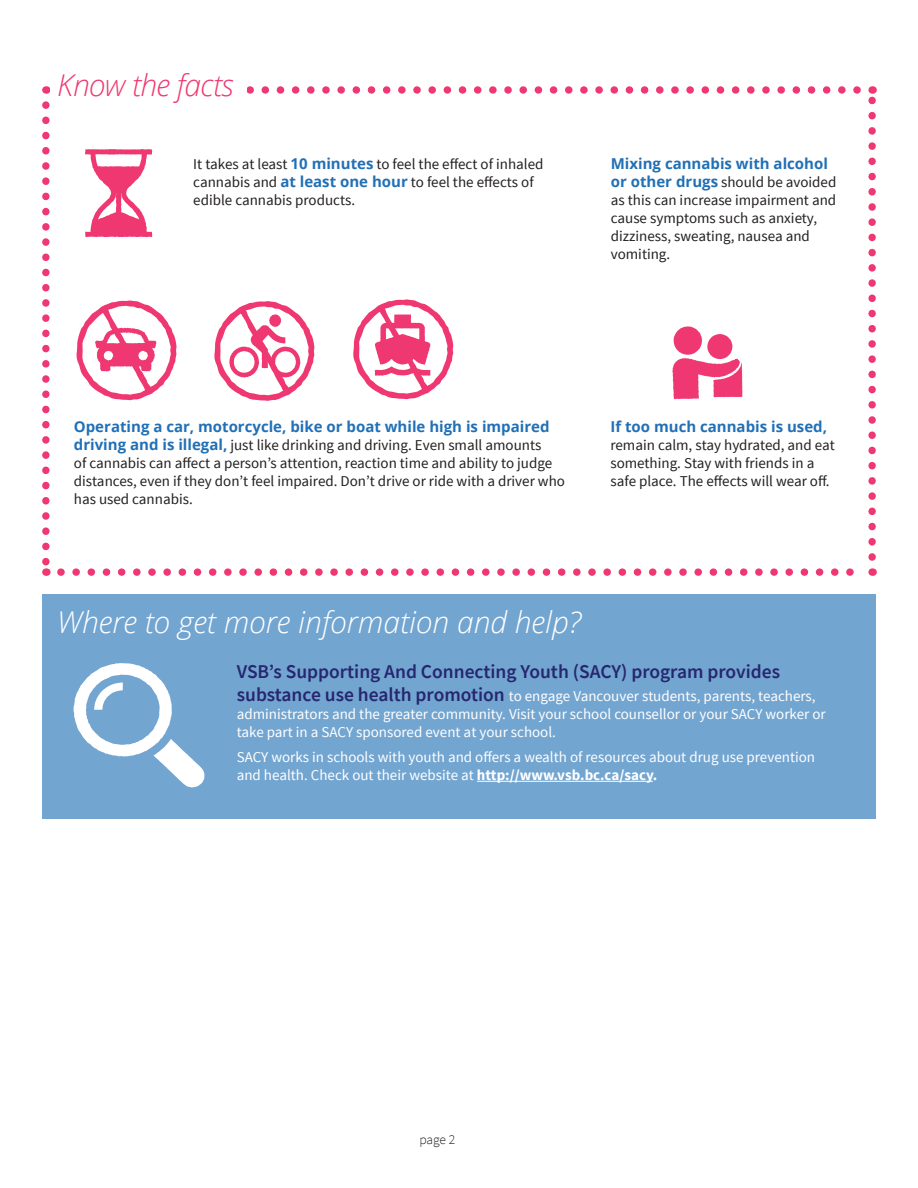
<style>
.page{position:relative;width:918px;height:1188px;background:#fff}
.page>*{position:absolute;margin:0;border:0;box-sizing:border-box;transform-origin:0 0}
.heading_1_clear_back{font:italic 300 30px "Open Sans";color:#fff}
.heading_1{font:italic 300 30px "Open Sans";letter-spacing:-.02em;color:#ef3872}
.paragraph{font:600 19.5px "Source Sans Pro";color:#26276f}
.paragraph-2{font:15px/18px "Source Sans Pro";color:#231f20}
.paragraph-3{font:15px/18px "Source Sans Pro";color:#fff}
.t1{font:300 13.5px "Source Sans Pro";color:#231f20}
.s1{font-family:"Open Sans";font-weight:700;color:#2170b6}
.s2{font-weight:600;font-size:19.5px;color:#26276f}
.s3{font-weight:700}
</style>
<div class="page">
<svg style="left:61px;top:568px;width:793px;height:8px"></svg>
<svg style="left:247px;top:86px;width:610px;height:8px"></svg>
<svg style="left:42px;top:105px;width:8px;height:471px"></svg>
<svg style="left:868px;top:86px;width:8px;height:471px"></svg>
<div style="left:42px;top:594px;width:834px;height:225px;background:#73a5d1"></div>
<svg style="left:74px;top:663px;width:130px;height:124px"></svg>
<hr style="left:477px;top:781px;width:176px;height:1px;background:#fff">
<svg style="left:77px;top:300px;width:100px;height:100px"></svg>
<svg style="left:214px;top:301px;width:100px;height:100px"></svg>
<svg style="left:353px;top:299px;width:100px;height:100px"></svg>
<svg style="left:672px;top:326px;width:71px;height:73px"></svg>
<svg style="left:85px;top:149px;width:67px;height:88px"></svg>
<p class="heading_1" style="left:57px;top:65px;width:178px">Know the facts</p>
<p class="paragraph-2" style="left:193px;top:155px;width:352px">It takes at least <span class="s1">10 minutes</span> to feel the effect of inhaled cannabis and <span class="s1">at least one hour</span> to feel the effects of edible cannabis products.</p>
<p class="paragraph-2" style="left:611px;top:155px;width:227px"><span class="s1">Mixing cannabis with alcohol or other drugs</span> should be avoided as this can increase impairment and cause symptoms such as anxiety, dizziness, sweating, nausea and vomiting.</p>
<p class="paragraph-2" style="left:74px;top:418px;width:493px"><span class="s1">Operating a car, motorcycle, bike or boat while high is impaired driving and is illegal,</span> just like drinking and driving. Even small amounts<br>of cannabis can affect a person’s attention, reaction time and ability to judge distances, even if they don’t feel impaired. Don’t drive or ride with a driver who has used cannabis.</p>
<p class="paragraph-2" style="left:610px;top:418px;width:226px"><span class="s1">If too much cannabis is used, </span>remain calm, stay hydrated, and eat something. Stay with friends in a safe place. The effects will wear off.</p>
<p class="heading_1_clear_back" style="left:57px;top:601px;width:525px">Where to get more information and help?</p>
<p class="paragraph" style="left:237px;top:658px;width:545px">VSB’s Supporting And Connecting Youth (SACY) program provides</p>
<p class="paragraph-3" style="left:237px;top:687px;width:591px"><span class="s2">substance use health promotion</span> to engage Vancouver students, parents, teachers, administrators and the greater community. Visit your school counsellor or your SACY worker or take part in a SACY sponsored event at your school.</p>
<p class="paragraph-3" style="left:237px;top:748px;width:580px">SACY works in schools with youth and offers a wealth of resources about drug use prevention and health. Check out their website at <span class="s3">http://www.vsb.bc.ca/sacy.</span></p>
<p class="t1" style="left:419px;top:1131px;width:37px">page 2</p>
</div>
